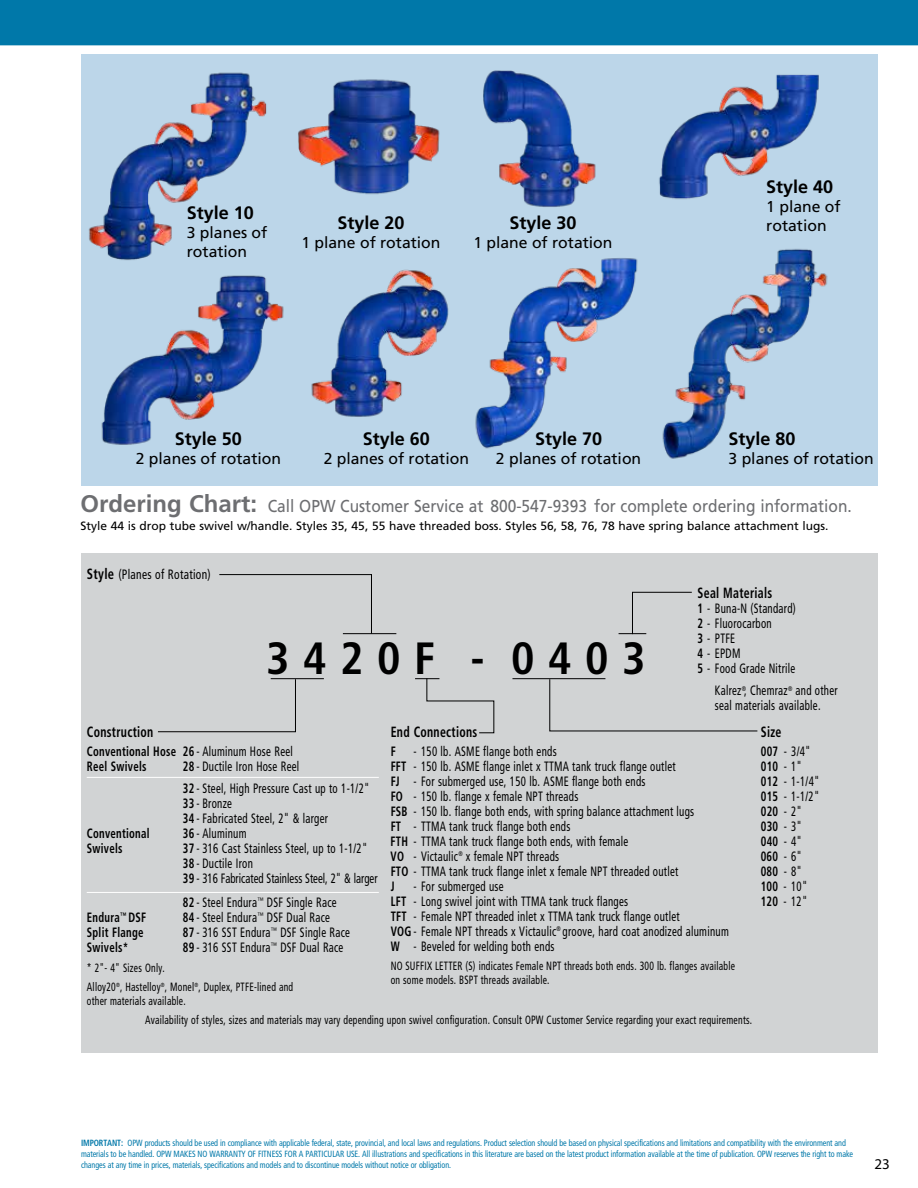
<style>
.page{position:relative;width:918px;height:1188px;background:#fff}
.page>*{position:absolute;margin:0;border:0;box-sizing:border-box;transform-origin:0 0}
.t1{font:700 condensed 45.15px "Frutiger LT Std";letter-spacing:.3em;color:#000}
.t2{font:700 18px "Frutiger LT Std";color:#000}
.t3{font:17.25px "Frutiger LT Std";color:#6d6e71;scale:.9 1}
.t4{font:15.75px/18.9px "Frutiger LT Std";color:#000}
.t5{font:15px "Myriad Pro";color:#000}
.t6{font:700 condensed 14.85px "Frutiger LT Std";letter-spacing:.025em;color:#000;scale:.8 1}
.t7{font:condensed 13.5px/15px "Frutiger LT Std";letter-spacing:.025em;color:#000;scale:.8 1}
.t8{font:700 condensed 13.5px/15px "Frutiger LT Std";letter-spacing:.025em;color:#000;scale:.8 1}
.t9{font:condensed 13.5px "Frutiger LT Std";letter-spacing:.025em;color:#000;scale:.85 1}
.t10{font:condensed 12px/19.5px "Frutiger LT Std";letter-spacing:.025em;color:#000;scale:.8 1}
.t11{font:12px "Frutiger LT Std";color:#000}
.t12{font:condensed 9px/11.2px "Frutiger LT Std";letter-spacing:-.01em;color:#0078a9;scale:.9 1}
.s1{font-weight:700;font-size:24px}
.s2{font-weight:700;font-size:14.85px}
.s3{font-weight:700}
.s4{font-weight:400}
</style>
<div class="page">
<div style="left:0;top:0;width:918px;height:45px;background:#0078a9"></div>
<div style="left:81px;top:54px;width:796px;height:431px;background:#bcd6e9"></div>
<div style="left:15px;top:115px;width:34px;height:34px;border:1px solid #fff;border-radius:50%"></div>
<div style="left:15px;top:574px;width:34px;height:34px;border:1px solid #fff;border-radius:50%"></div>
<div style="left:15px;top:1026px;width:34px;height:34px;border:1px solid #fff;border-radius:50%"></div>
<div style="left:81px;top:553px;width:796px;height:500px;background:#d1d3d4"></div>
<hr style="left:343px;top:633px;width:53px;height:1px;background:#000">
<svg style="left:219px;top:574px;width:153px;height:60px"></svg>
<hr style="left:271px;top:678px;width:53px;height:1px;background:#000">
<hr style="left:512px;top:678px;width:93px;height:1px;background:#000">
<svg style="left:158px;top:678px;width:138px;height:54px"></svg>
<svg style="left:415px;top:678px;width:80px;height:56px"></svg>
<svg style="left:549px;top:678px;width:209px;height:54px"></svg>
<svg style="left:619px;top:592px;width:73px;height:43px"></svg>
<hr style="left:87px;top:892px;width:292px;height:1px;background:#fff">
<hr style="left:87px;top:777px;width:292px;height:1px;background:#fff">
<img style="left:88px;top:72px;width:179px;height:188px">
<img style="left:298px;top:79px;width:131px;height:115px">
<img style="left:429px;top:33px;width:205px;height:174px">
<img style="left:634px;top:22px;width:200px;height:177px">
<img style="left:101px;top:275px;width:178px;height:170px">
<img style="left:279px;top:269px;width:170px;height:148px">
<img style="left:475px;top:258px;width:151px;height:191px">
<img style="left:626px;top:249px;width:202px;height:210px">
<h2 class="t2" style="left:187px;top:203px;width:69px">Style 10</h2>
<p class="t4" style="left:187px;top:224px;width:82px">3 planes of rotation</p>
<h2 class="t2" style="left:337px;top:212px;width:69px">Style 20</h2>
<p class="t4" style="left:301px;top:233px;width:141px">1 plane of rotation</p>
<h2 class="t2" style="left:509px;top:212px;width:69px">Style 30</h2>
<p class="t4" style="left:473px;top:233px;width:141px">1 plane of rotation</p>
<h2 class="t2" style="left:175px;top:428px;width:69px">Style 50</h2>
<p class="t4" style="left:136px;top:449px;width:147px">2 planes of rotation</p>
<h2 class="t2" style="left:363px;top:428px;width:69px">Style 60</h2>
<p class="t4" style="left:324px;top:449px;width:147px">2 planes of rotation</p>
<h2 class="t2" style="left:535px;top:428px;width:69px">Style 70</h2>
<p class="t4" style="left:496px;top:449px;width:147px">2 planes of rotation</p>
<h2 class="t2" style="left:766px;top:177px;width:69px">Style 40</h2>
<p class="t4" style="left:766px;top:197px;width:76px">1 plane of rotation</p>
<h2 class="t2" style="left:729px;top:428px;width:69px">Style 80</h2>
<p class="t4" style="left:729px;top:449px;width:147px">3 planes of rotation</p>
<p class="t3" style="left:81px;top:496px;width:858px"><span class="s1">Ordering Chart:</span> Call OPW Customer Service at 800-547-9393 for complete ordering information.</p>
<p class="t11" style="left:81px;top:519px;width:750px">Style 44 is drop tube swivel w/handle. Styles 35, 45, 55 have threaded boss. Styles 56, 58, 76, 78 have spring balance attachment lugs.</p>
<p class="t9" style="left:87px;top:566px;width:147px"><span class="s2">Style</span> (Planes of Rotation)</p>
<h1 class="t1" style="left:266px;top:631px;width:381px">3420F - 0403</h1>
<p class="t6" style="left:698px;top:584px;width:95px">Seal Materials</p>
<p class="t7" style="left:698px;top:601px;width:124px"><span class="s3">1</span> - Buna-N (Standard)<br><span class="s3">2</span> - Fluorocarbon<br><span class="s3">3</span> - PTFE<br><span class="s3">4</span> - EPDM<br><span class="s3">5</span> - Food Grade Nitrile</p>
<p class="t7" style="left:715px;top:683px;width:155px">Kalrez<sup>®</sup>, Chemraz<sup>®</sup> and other seal materials available.</p>
<p class="t6" style="left:87px;top:723px;width:85px">Construction</p>
<p class="t8" style="left:87px;top:744px;width:259px">Conventional Hose 26 <span class="s4">- Aluminum Hose Reel<br></span>Reel Swivels</p>
<p class="t7" style="left:183px;top:755px;width:235px;line-height:22.5px"><span class="s3">28</span> - Ductile Iron Hose Reel<br><span class="s3">32</span> - Steel, High Pressure Cast up to 1-1/2"</p>
<p class="t7" style="left:183px;top:796px;width:183px"><span class="s3">33</span> - Bronze<br><span class="s3">34</span> - Fabricated Steel, 2" &amp; larger</p>
<p class="t8" style="left:87px;top:826px;width:80px">Conventional</p>
<p class="t7" style="left:183px;top:826px;width:81px"><span class="s3">36</span> - Aluminum</p>
<p class="t8" style="left:87px;top:841px;width:46px">Swivels</p>
<p class="t7" style="left:183px;top:841px;width:245px"><span class="s3">37</span> - 316 Cast Stainless Steel, up to 1-1/2"<br><span class="s3">38</span> - Ductile Iron<br><span class="s3">39</span> - 316 Fabricated Stainless Steel, 2" &amp; larger</p>
<p class="t7" style="left:183px;top:895px;width:194px"><span class="s3">82</span> - Steel Endura<sup>™</sup> DSF Single Race</p>
<p class="t8" style="left:87px;top:910px;width:76px">Endura<sup>™</sup> DSF</p>
<p class="t7" style="left:183px;top:910px;width:186px"><span class="s3">84</span> - Steel Endura<sup>™</sup> DSF Dual Race</p>
<p class="t8" style="left:87px;top:925px;width:72px">Split Flange</p>
<p class="t7" style="left:183px;top:925px;width:210px"><span class="s3">87</span> - 316 SST Endura<sup>™</sup> DSF Single Race</p>
<p class="t8" style="left:87px;top:940px;width:53px">Swivels*</p>
<p class="t7" style="left:183px;top:940px;width:202px"><span class="s3">89</span> - 316 SST Endura<sup>™</sup> DSF Dual Race</p>
<p class="t10" style="left:87px;top:958px;width:259px">* 2"- 4" Sizes Only.<br>Alloy20<sup>®</sup>, Hastelloy<sup>®</sup>, Monel<sup>®</sup>, Duplex, PTFE-lined and</p>
<p class="t10" style="left:87px;top:991px;width:125px">other materials available.</p>
<p class="t6" style="left:391px;top:723px;width:110px">End Connections</p>
<p class="t8" style="left:391px;top:744px;width:8px">F</p>
<p class="t7" style="left:391px;top:744px;width:381px;text-indent:23px">- 150 lb. ASME flange both ends<br><span class="s3">FFT</span> - 150 lb. ASME flange inlet x TTMA tank truck flange outlet<br><span class="s3">FJ</span> - For submerged use, 150 lb. ASME flange both ends<br><span class="s3">FO</span> - 150 lb. flange x female NPT threads<br><span class="s3">FSB</span> - 150 lb. flange both ends, with spring balance attachment lugs <span class="s3">FT</span> - TTMA tank truck flange both ends<br><span class="s3">FTH</span> - TTMA tank truck flange both ends, with female<br><span class="s3">VO</span> - Victaulic<sup>®</sup> x female NPT threads<br><span class="s3">FTO</span> - TTMA tank truck flange inlet x female NPT threaded outlet<br><span class="s3">J</span></p>
<p class="t7" style="left:391px;top:879px;width:424px;text-indent:23px">- For submerged use<br><span class="s3">LFT</span> - Long swivel joint with TTMA tank truck flanges<br><span class="s3">TFT</span> - Female NPT threaded inlet x TTMA tank truck flange outlet<br><span class="s3">VOG</span> - Female NPT threads x Victaulic<sup>®</sup> groove, hard coat anodized aluminum <span class="s3">W</span> - Beveled for welding both ends</p>
<p class="t10" style="left:391px;top:960px;width:432px;line-height:13.5px">NO SUFFIX LETTER (S) indicates Female NPT threads both ends. 300 lb. flanges available on some models. BSPT threads available.</p>
<p class="t10" style="left:145px;top:1010px;width:760px">Availability of styles, sizes and materials may vary depending upon swivel configuration. Consult OPW Customer Service regarding your exact requirements.</p>
<p class="t6" style="left:761px;top:723px;width:27px">Size</p>
<p class="t7" style="left:761px;top:744px;width:75px"><span class="s3">007</span> - 3/4"<br><span class="s3">010</span> - 1"<br><span class="s3">012</span> - 1-1/4"<br><span class="s3">015</span> - 1-1/2"<br><span class="s3">020</span> - 2"<br><span class="s3">030</span> - 3"<br><span class="s3">040</span> - 4"<br><span class="s3">060</span> - 6"<br><span class="s3">080</span> - 8"<br><span class="s3">100</span> - 10"<br><span class="s3">120</span> - 12"</p>
<p class="t12" style="left:81px;top:1137px;width:859px"><span class="s3">IMPORTANT:</span> OPW products should be used in compliance with applicable federal, state, provincial, and local laws and regulations. Product selection should be based on physical specifications and limitations and compatibility with the environment and materials to be handled. OPW MAKES NO WARRANTY OF FITNESS FOR A PARTICULAR USE. All illustrations and specifications in this literature are based on the latest product information available at the time of publication. OPW reserves the right to make changes at any time in prices, materials, specifications and models and to discontinue models without notice or obligation.</p>
<p class="t5" style="left:875px;top:1156px;width:17px">23</p>
</div>
